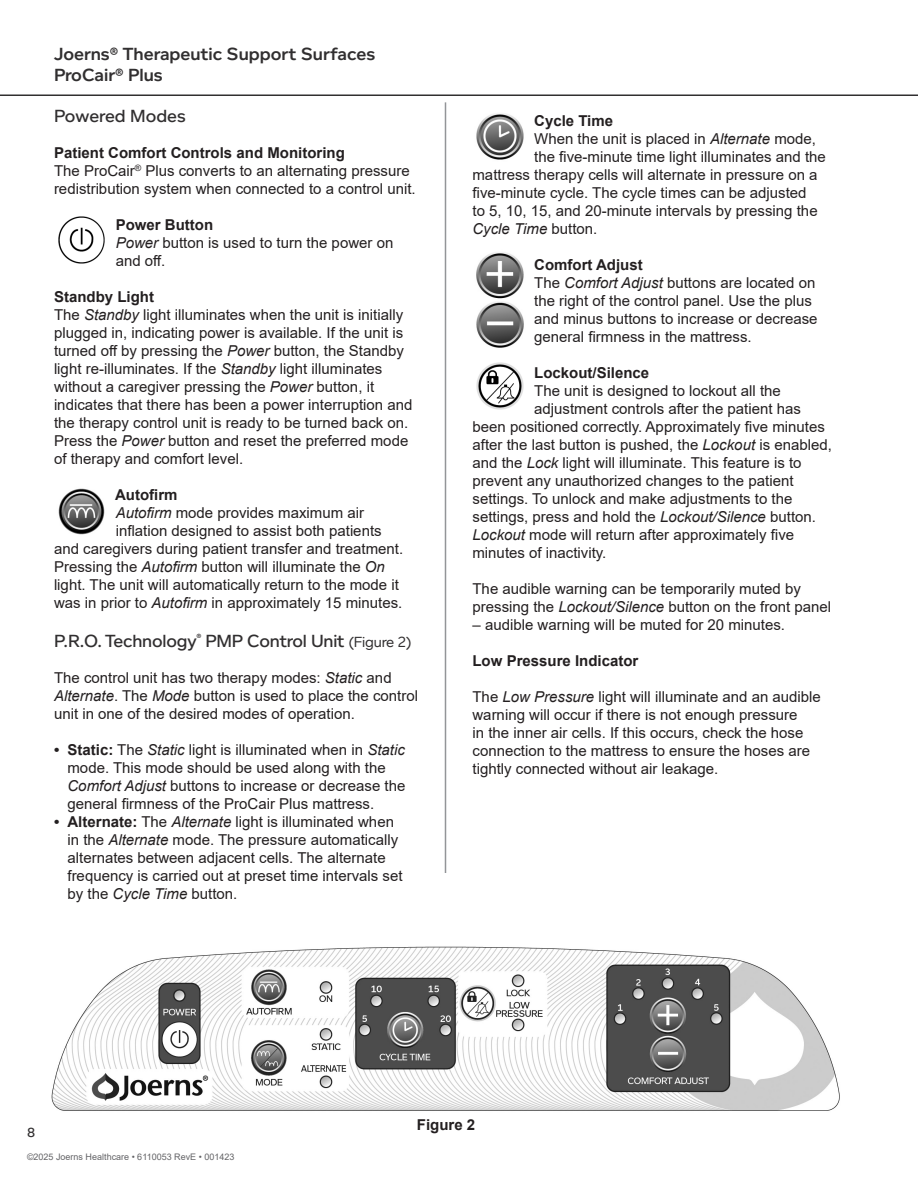
<style>
.page{position:relative;width:918px;height:1188px;background:#fff}
.page>*{position:absolute;margin:0;border:0;box-sizing:border-box;transform-origin:0 0}
.t1{font:500 18px "Foundry Context";letter-spacing:-.01em;color:#312f30}
.t2{font:600 18px/21px "Foundry Context";color:#312f30}
.t3{font:15px/18px "Arial";color:#231f20}
.t4{font:700 15px "Arial";color:#231f20}
.t5{font:italic 15px "Arial";color:#231f20}
.t6{font:500 13.5px "Foundry Context";color:#312f30}
.t7{font:9px "Arial";color:#636366}
.s1{font-weight:700}
.s2{font-style:italic}
.s3{font-weight:400;font-size:15px}
.s4{font-style:normal}
</style>
<div class="page">
<hr style="left:445px;top:102px;width:1px;height:1059px;background:#939598">
<hr style="left:0;top:94px;width:918px;height:2px;background:#312f30">
<img style="left:58px;top:216px;width:47px;height:48px">
<img style="left:58px;top:488px;width:47px;height:47px">
<img style="left:476px;top:114px;width:48px;height:46px">
<img style="left:476px;top:252px;width:48px;height:96px">
<img style="left:476px;top:362px;width:48px;height:48px">
<img style="left:51px;top:943px;width:789px;height:174px">
<p class="t2" style="left:54px;top:43px;width:323px">Joerns® Therapeutic Support Surfaces<br>ProCair® Plus</p>
<p class="t1" style="left:54px;top:106px;width:133px">Powered Modes</p>
<p class="t3" style="left:54px;top:144px;width:363px"><span class="s1">Patient Comfort Controls and Monitoring<br></span>The ProCair<sup>®</sup> Plus converts to an alternating pressure redistribution system when connected to a control unit.</p>
<p class="t3" style="left:116px;top:216px;width:279px"><span class="s1">Power Button<br></span><span class="s2">Power</span> button is used to turn the power on and off.</p>
<p class="t3" style="left:54px;top:288px;width:360px"><span class="s1">Standby Light<br></span>The <span class="s2">Standby</span> light illuminates when the unit is initially plugged in, indicating power is available. If the unit is turned off by pressing the <span class="s2">Power</span> button, the Standby light re-illuminates. If the <span class="s2">Standby</span> light illuminates without a caregiver pressing the <span class="s2">Power</span> button, it indicates that there has been a power interruption and the therapy control unit is ready to be turned back on.<br>Press the <span class="s2">Power</span> button and reset the preferred mode of therapy and comfort level.</p>
<p class="t4" style="left:115px;top:485px;width:64px">Autofirm</p>
<p class="t3" style="left:116px;top:504px;width:250px"><span class="s2">Autofirm</span> mode provides maximum air</p>
<p class="t3" style="left:116px;top:522px;width:267px">inflation designed to assist both patients</p>
<p class="t3" style="left:54px;top:540px;width:351px">and caregivers during patient transfer and treatment.</p>
<p class="t3" style="left:54px;top:558px;width:332px">Pressing the <span class="s2">Autofirm</span> button will illuminate the <span class="s2">On</span></p>
<p class="t3" style="left:54px;top:576px;width:346px">light. The unit will automatically return to the mode it</p>
<p class="t3" style="left:54px;top:594px;width:350px">was in prior to <span class="s2">Autofirm</span> in approximately 15 minutes.</p>
<p class="t1" style="left:54px;top:631px;width:359px">P.R.O. Technology<sup>®</sup> PMP Control Unit <span class="s3">(Figure 2)</span></p>
<p class="t3" style="left:54px;top:669px;width:366px">The control unit has two therapy modes: <span class="s2">Static</span> and<br><span class="s2">Alternate</span>. The <span class="s2">Mode</span> button is used to place the control unit in one of the desired modes of operation.</p>
<p class="t3" style="left:68px;top:741px;width:339px;text-indent:-14px"><span class="s1">• Static:</span> The <span class="s2">Static</span> light is illuminated when in <span class="s2">Static </span>mode. This mode should be used along with the <span class="s2">Comfort Adjust</span> buttons to increase or decrease the general firmness of the ProCair Plus mattress.</p>
<p class="t3" style="left:68px;top:813px;width:337px;text-indent:-14px"><span class="s1">• Alternate:</span> The <span class="s2">Alternate</span> light is illuminated when in the <span class="s2">Alternate</span> mode. The pressure automatically alternates between adjacent cells. The alternate frequency is carried out at preset time intervals set by the <span class="s2">Cycle Time</span> button.</p>
<p class="t4" style="left:534px;top:110px;width:80px">Cycle Time</p>
<p class="t3" style="left:534px;top:130px;width:283px">When the unit is placed in <span class="s2">Alternate</span> mode,</p>
<p class="t3" style="left:534px;top:148px;width:293px">the five-minute time light illuminates and the</p>
<p class="t3" style="left:472px;top:166px;width:347px">mattress therapy cells will alternate in pressure on a</p>
<p class="t3" style="left:472px;top:184px;width:336px">five-minute cycle. The cycle times can be adjusted</p>
<p class="t3" style="left:472px;top:202px;width:347px">to 5, 10, 15, and 20-minute intervals by pressing the</p>
<p class="t5" style="left:472px;top:219px;width:126px">Cycle Time <span class="s4">button.</span></p>
<p class="t3" style="left:534px;top:256px;width:285px"><span class="s1">Comfort Adjust<br></span>The <span class="s2">Comfort Adjust</span> buttons are located on the right of the control panel. Use the plus and minus buttons to increase or decrease general firmness in the mattress.</p>
<p class="t4" style="left:534px;top:362px;width:117px">Lockout/Silence</p>
<p class="t3" style="left:534px;top:382px;width:248px">The unit is designed to lockout all the</p>
<p class="t3" style="left:534px;top:400px;width:268px">adjustment controls after the patient has</p>
<p class="t3" style="left:472px;top:418px;width:354px">been positioned correctly. Approximately five minutes</p>
<p class="t3" style="left:472px;top:436px;width:361px">after the last button is pushed, the <span class="s2">Lockout</span> is enabled,</p>
<p class="t3" style="left:472px;top:454px;width:331px">and the <span class="s2">Lock</span> light will illuminate. This feature is to</p>
<p class="t3" style="left:472px;top:472px;width:323px">prevent any unauthorized changes to the patient</p>
<p class="t3" style="left:472px;top:490px;width:321px">settings. To unlock and make adjustments to the</p>
<p class="t3" style="left:472px;top:508px;width:345px">settings, press and hold the <span class="s2">Lockout/Silence</span> button.</p>
<p class="t3" style="left:472px;top:526px;width:323px"><span class="s2">Lockout</span> mode will return after approximately five</p>
<p class="t3" style="left:472px;top:544px;width:135px">minutes of inactivity.</p>
<p class="t3" style="left:472px;top:580px;width:360px">The audible warning can be temporarily muted by pressing the <span class="s2">Lockout/Silence</span> button on the front panel</p>
<p class="t3" style="left:472px;top:616px;width:314px">– audible warning will be muted for 20 minutes.</p>
<p class="t4" style="left:472px;top:650px;width:167px">Low Pressure Indicator</p>
<p class="t3" style="left:472px;top:688px;width:350px">The <span class="s2">Low Pressure</span> light will illuminate and an audible warning will occur if there is not enough pressure<br>in the inner air cells. If this occurs, check the hose connection to the mattress to ensure the hoses are tightly connected without air leakage.</p>
<p class="t6" style="left:27px;top:1125px;width:10px">8</p>
<p class="t4" style="left:417px;top:1114px;width:60px">Figure 2</p>
<p class="t7" style="left:27px;top:1150px;width:209px">©2025 Joerns Healthcare • 6110053 RevE • 001423</p>
</div>
